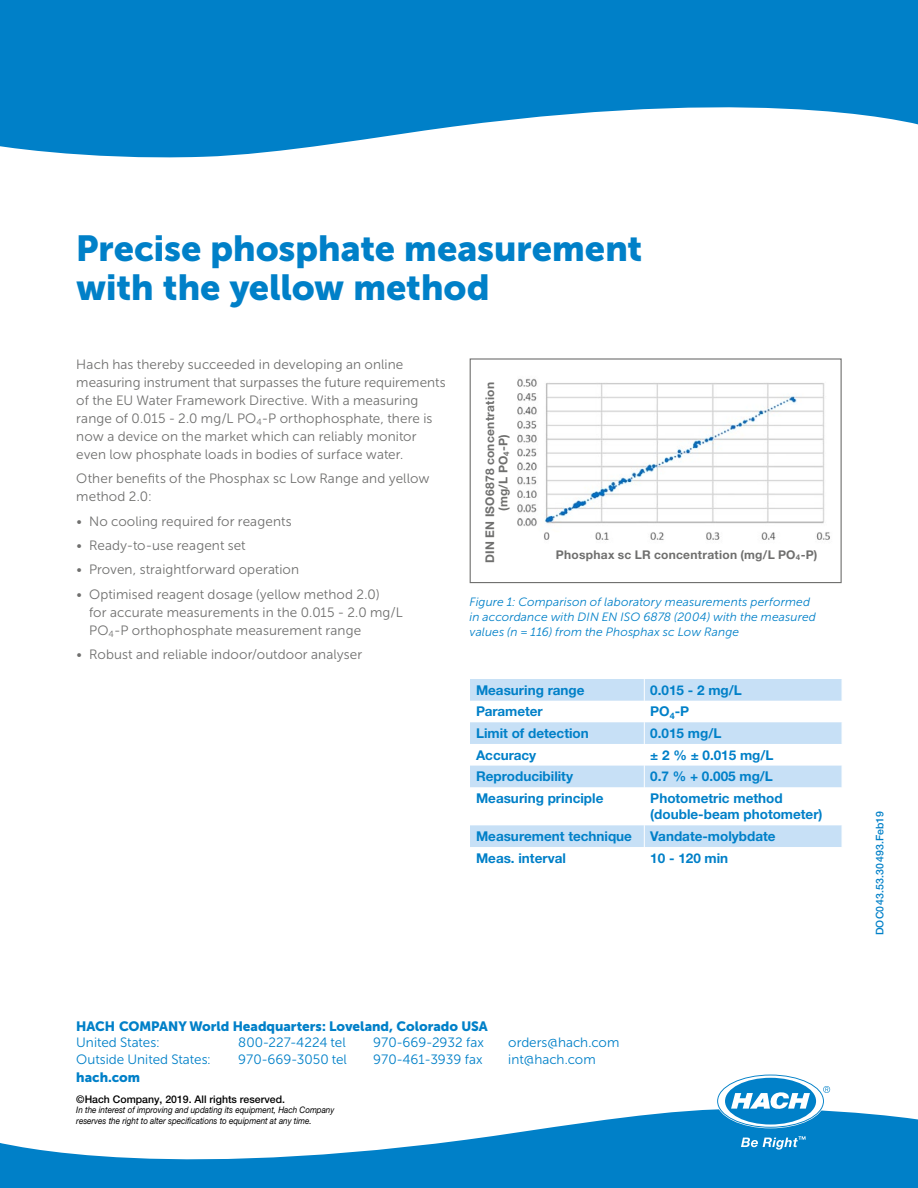
<style>
.page{position:relative;width:918px;height:1188px;background:#fff}
.page>*{position:absolute;margin:0;border:0;box-sizing:border-box;transform-origin:0 0}
.t1{font:36px/39px "Museo Sans Cyrl 900";color:#0080c8}
.t2{font:13.5px/18px "Museo Sans Cyrl 300";letter-spacing:.01em;color:#6f6f6e}
.t3{font:700 13.5px/16.5px "Helvetica Neue LTW1 G";color:#0080c8}
.t4{font:13.5px "Museo Sans Cyrl 300";color:#0080c8}
.t5{font:13.5px "Museo Sans Cyrl 900";color:#0080c8}
.t6{font:italic 12px/15px "Museo Sans Cyrl 300";letter-spacing:.01em;color:#0080c8}
.t7{font:700 12px "Helvetica Neue LTW1 G";letter-spacing:.02em;color:#6f6f6e}
.t8{font:500 10.5px "Helvetica Neue LTW1 G";color:#000}
.t9{font:500 10.5px "Helvetica Neue LTW1 G";letter-spacing:.025em;color:#0080c8}
.t10{font:italic 9px/10.5px "Helvetica Neue LTW1 G";color:#000;scale:.9 1}
</style>
<div class="page">
<svg style="left:0;top:0;width:918px;height:157px;fill:#0080c8"></svg>
<img style="left:517px;top:378px;width:313px;height:162px">
<div style="left:470px;top:358px;width:372px;height:225px;border:1px solid #6f6f6e"></div>
<svg style="left:470px;top:679px;width:372px;height:168px"></svg>
<svg style="left:644px;top:679px;width:1px;height:108px"></svg>
<hr style="left:644px;top:787px;width:1px;height:38px;background:#fff">
<svg style="left:644px;top:825px;width:1px;height:22px"></svg>
<svg style="left:0;top:1109px;width:918px;height:79px;fill:#0080c8"></svg>
<svg style="left:718px;top:1076px;width:112px;height:51px"></svg>
<svg style="left:741px;top:1136px;width:65px;height:14px"></svg>
<h1 class="t1" style="left:76px;top:229px;width:568px">Precise phosphate measurement with the yellow method</h1>
<p class="t2" style="left:76px;top:355px;width:371px">Hach has thereby succeeded in developing an online measuring instrument that surpasses the future requirements of the EU Water Framework Directive. With a measuring range of 0.015 - 2.0 mg/L PO<sub>4</sub>-P orthophosphate, there is now a device on the market which can reliably monitor even low phosphate loads in bodies of surface water.</p>
<p class="t2" style="left:76px;top:470px;width:355px">Other benefits of the Phosphax sc Low Range and yellow method 2.0:</p>
<p class="t2" style="left:76px;top:512px;width:217px">• No cooling required for reagents</p>
<p class="t2" style="left:76px;top:536px;width:171px">• Ready-to-use reagent set</p>
<p class="t2" style="left:76px;top:561px;width:224px">• Proven, straightforward operation</p>
<p class="t2" style="left:89px;top:585px;width:315px;text-indent:-13px">• Optimised reagent dosage (yellow method 2.0)<br>for accurate measurements in the 0.015 - 2.0 mg/L<br>PO<sub>4</sub>-P orthophosphate measurement range</p>
<p class="t2" style="left:76px;top:646px;width:288px">• Robust and reliable indoor/outdoor analyser</p>
<p class="t7" style="left:482px;top:563px;width:182px;rotate:-90deg">DIN EN ISO6878 concentration</p>
<p class="t7" style="left:496px;top:511px;width:79px;rotate:-90deg">(mg/L PO<sub>4</sub>-P)</p>
<p class="t7" style="left:556px;top:547px;width:263px">Phosphax sc LR concentration (mg/L PO<sub>4</sub>-P)</p>
<p class="t6" style="left:470px;top:594px;width:348px">Figure 1: Comparison of laboratory measurements performed in accordance with DIN EN ISO 6878 (2004) with the measured values (n = 116) from the Phosphax sc Low Range</p>
<p class="t3" style="left:476px;top:682px;width:110px">Measuring range</p>
<p class="t3" style="left:650px;top:682px;width:93px">0.015 - 2 mg/L</p>
<p class="t3" style="left:476px;top:703px;width:68px">Parameter</p>
<p class="t3" style="left:650px;top:703px;width:40px">PO<sub>4</sub>-P</p>
<p class="t3" style="left:476px;top:725px;width:114px">Limit of detection</p>
<p class="t3" style="left:650px;top:725px;width:73px">0.015 mg/L</p>
<p class="t3" style="left:476px;top:746px;width:62px">Accuracy</p>
<p class="t3" style="left:650px;top:746px;width:125px">± 2 % ± 0.015 mg/L</p>
<p class="t3" style="left:476px;top:768px;width:99px">Reproducibility</p>
<p class="t3" style="left:650px;top:768px;width:124px">0.7 % + 0.005 mg/L</p>
<p class="t3" style="left:476px;top:790px;width:129px">Measuring principle</p>
<p class="t3" style="left:650px;top:790px;width:174px">Photometric method (double-beam photometer)</p>
<p class="t3" style="left:476px;top:828px;width:158px">Measurement technique</p>
<p class="t3" style="left:650px;top:828px;width:127px">Vandate-molybdate</p>
<p class="t3" style="left:476px;top:850px;width:92px">Meas. interval</p>
<p class="t3" style="left:650px;top:850px;width:80px">10 - 120 min</p>
<p class="t5" style="left:76px;top:1018px;width:413px">HACH COMPANY World Headquarters: Loveland, Colorado USA</p>
<p class="t4" style="left:76px;top:1035px;width:85px">United States:</p>
<p class="t4" style="left:238px;top:1035px;width:109px">800-227-4224 tel</p>
<p class="t4" style="left:373px;top:1035px;width:112px">970-669-2932 fax</p>
<p class="t4" style="left:508px;top:1035px;width:113px">orders@hach.com</p>
<p class="t4" style="left:76px;top:1052px;width:136px">Outside United States:</p>
<p class="t4" style="left:238px;top:1052px;width:110px">970-669-3050 tel</p>
<p class="t4" style="left:373px;top:1052px;width:111px">970-461-3939 fax</p>
<p class="t4" style="left:508px;top:1052px;width:89px">int@hach.com</p>
<p class="t5" style="left:76px;top:1069px;width:65px">hach.com</p>
<p class="t8" style="left:76px;top:1093px;width:210px">©Hach Company, 2019. All rights reserved.</p>
<p class="t10" style="left:76px;top:1105px;width:288px">In the interest of improving and updating its equipment, Hach Company reserves the right to alter specifications to equipment at any time.</p>
<p class="t9" style="left:873px;top:935px;width:126px;rotate:-90deg">DOC043.53.30493.Feb19</p>
</div>
